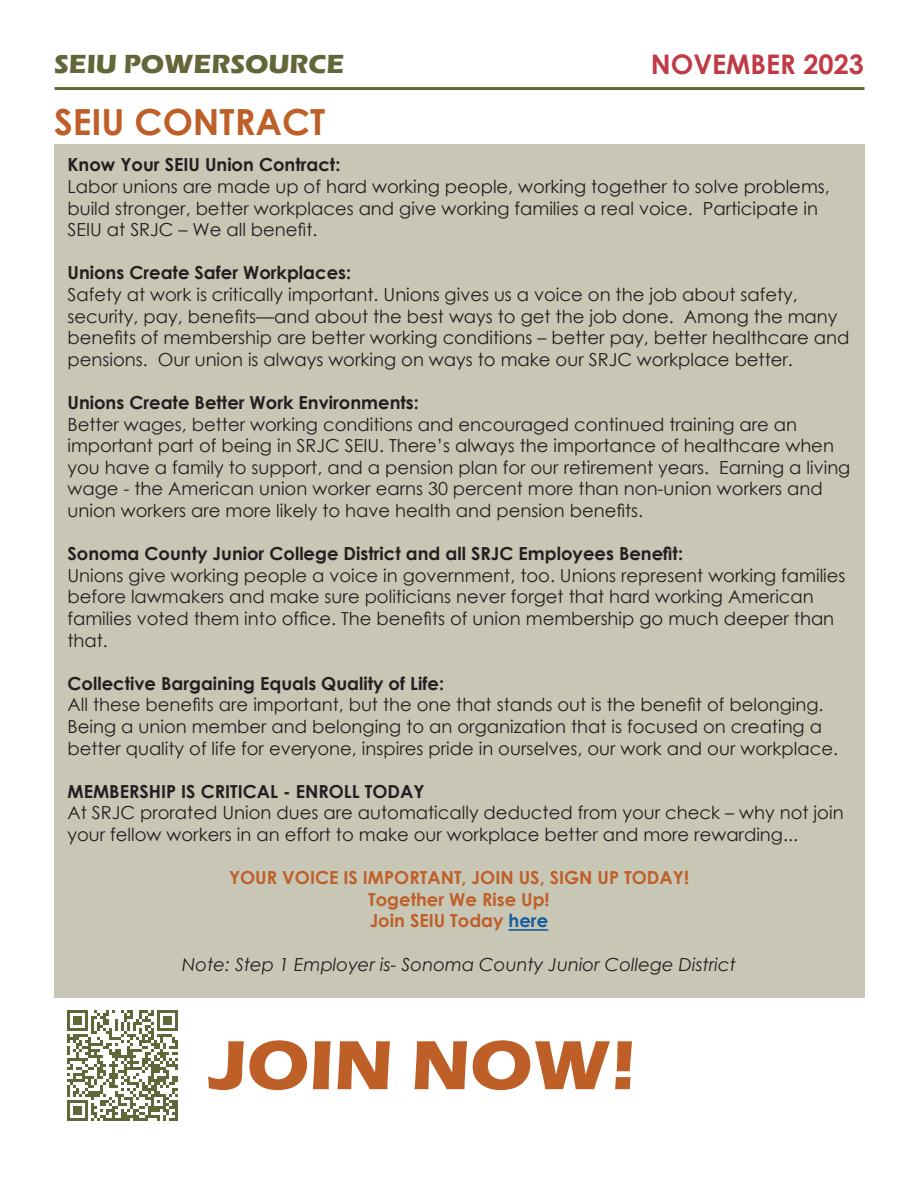
<style>
.page{position:relative;width:918px;height:1188px;background:#fff}
.page>*{position:absolute;margin:0;border:0;box-sizing:border-box;transform-origin:0 0}
.t1{font:700 72px "Eras ITC";color:#bf5f28}
.t2{font:700 36px "Century Gothic";color:#bf5f28}
.t3{font:700 27px "Eras ITC";color:#636638}
.t4{font:700 27px "Century Gothic";color:#c03b46}
.t5{font:18px/21.6px "Century Gothic";color:#231f20}
.t6{font:700 18px/21.6px "Century Gothic";color:#bf5f28;text-align:center}
.t7{font:italic 18px "Century Gothic";color:#231f20}
.s1{font-weight:700}
.s2{color:#175d9e}
</style>
<div class="page">
<div style="left:54px;top:145px;width:811px;height:853px;background:#c8c6b5"></div>
<svg style="left:67px;top:1010px;width:111px;height:111px"></svg>
<hr style="left:175px;top:1100px;width:3px;height:21px;background:#636638">
<hr style="left:55px;top:87px;width:810px;height:3px;background:#636638">
<hr style="left:509px;top:929px;width:39px;height:2px;background:#175d9e">
<p class="t3" style="left:54px;top:48px;width:292px">SEIU POWERSOURCE</p>
<p class="t4" style="left:651px;top:44px;width:215px">NOVEMBER 2023</p>
<p class="t2" style="left:54px;top:95px;width:273px">SEIU CONTRACT</p>
<p class="t5" style="left:68px;top:154px;width:764px"><span class="s1">Know Your SEIU Union Contract:<br></span>Labor unions are made up of hard working people, working together to solve problems, build stronger, better workplaces and give working families a real voice. Participate in SEIU at SRJC – We all benefit.</p>
<p class="t5" style="left:68px;top:262px;width:784px"><span class="s1">Unions Create Safer Workplaces:<br></span>Safety at work is critically important. Unions gives us a voice on the job about safety, security, pay, benefits—and about the best ways to get the job done. Among the many benefits of membership are better working conditions – better pay, better healthcare and pensions. Our union is always working on ways to make our SRJC workplace better.</p>
<p class="t5" style="left:68px;top:391px;width:784px"><span class="s1">Unions Create Better Work Environments:<br></span>Better wages, better working conditions and encouraged continued training are an important part of being in SRJC SEIU. There’s always the importance of healthcare when you have a family to support, and a pension plan for our retirement years. Earning a living wage - the American union worker earns 30 percent more than non-union workers and union workers are more likely to have health and pension benefits.</p>
<p class="t5" style="left:68px;top:543px;width:780px"><span class="s1">Sonoma County Junior College District and all SRJC Employees Benefit:<br></span>Unions give working people a voice in government, too. Unions represent working families before lawmakers and make sure politicians never forget that hard working American families voted them into office. The benefits of union membership go much deeper than that.</p>
<p class="t5" style="left:68px;top:672px;width:772px"><span class="s1">Collective Bargaining Equals Quality of Life:<br></span>All these benefits are important, but the one that stands out is the benefit of belonging.<br>Being a union member and belonging to an organization that is focused on creating a better quality of life for everyone, inspires pride in ourselves, our work and our workplace.</p>
<p class="t5" style="left:68px;top:780px;width:778px"><span class="s1">MEMBERSHIP IS CRITICAL - ENROLL TODAY<br></span>At SRJC prorated Union dues are automatically deducted from your check – why not join your fellow workers in an effort to make our workplace better and more rewarding...</p>
<p class="t6" style="left:229px;top:866px;width:462px">YOUR VOICE IS IMPORTANT, JOIN US, SIGN UP TODAY!<br>Together We Rise Up!<br>Join SEIU Today <span class="s2">here</span></p>
<p class="t7" style="left:182px;top:951px;width:555px">Note: Step 1 Employer is- Sonoma County Junior College District</p>
<p class="t1" style="left:210px;top:1024px;width:428px">JOIN NOW!</p>
</div>
